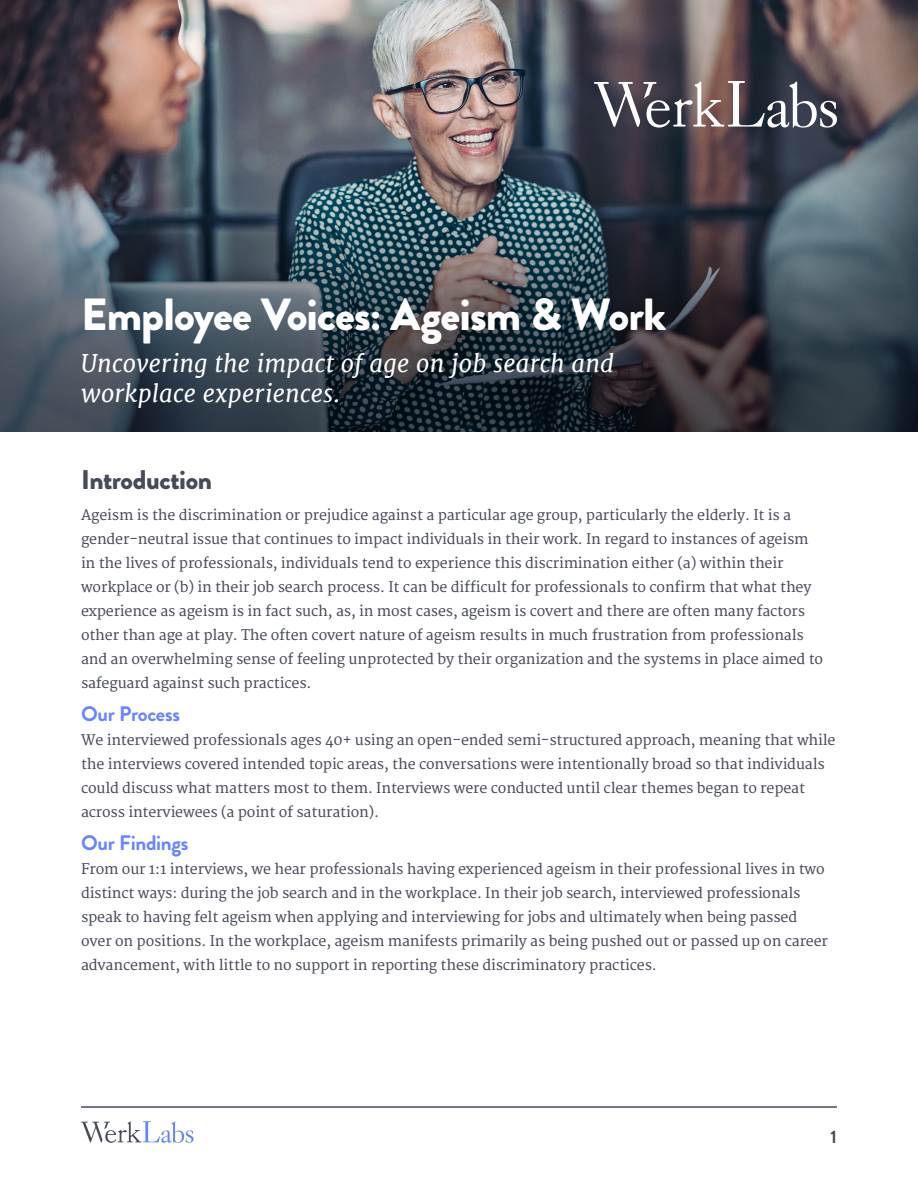
<style>
.page{position:relative;width:918px;height:1188px;background:#fff}
.page>*{position:absolute;margin:0;border:0;box-sizing:border-box;transform-origin:0 0}
.t1{font:900 45px "Brandon Grotesque";letter-spacing:-.02em;color:#fff}
.t2{font:900 27px "Brandon Grotesque";letter-spacing:-.015em;color:#474b59}
.t3{font:italic 24px/30px "Merriweather";letter-spacing:.01em;color:#fff}
.t4{font:700 21px "Brandon Grotesque";letter-spacing:-.015em;color:#6685ff}
.t5{font:700 18px "Brandon Grotesque";color:#474b59}
.t6{font:14.25px/24px "Merriweather";letter-spacing:-.01em;color:#474b59}
</style>
<div class="page">
<hr style="left:81px;top:1106px;width:756px;height:2px;background:#474b59">
<svg style="left:81px;top:1121px;width:113px;height:22px"></svg>
<div style="left:0;top:0;width:918px;height:435px;background:#222530;opacity:.75"></div>
<svg style="left:594px;top:81px;width:243px;height:47px"></svg>
<h1 class="t1" style="left:81px;top:283px;width:587px">Employee Voices: Ageism &amp; Work</h1>
<h3 class="t3" style="left:81px;top:349px;width:535px">Uncovering the impact of age on job search and workplace experiences.</h3>
<h2 class="t2" style="left:81px;top:461px;width:133px">Introduction</h2>
<p class="t6" style="left:81px;top:503px;width:744px">Ageism is the discrimination or prejudice against a particular age group, particularly the elderly. It is a gender-neutral issue that continues to impact individuals in their work. In regard to instances of ageism in the lives of professionals, individuals tend to experience this discrimination either (a) within their workplace or (b) in their job search process. It can be difficult for professionals to confirm that what they experience as ageism is in fact such, as, in most cases, ageism is covert and there are often many factors other than age at play. The often covert nature of ageism results in much frustration from professionals and an overwhelming sense of feeling unprotected by their organization and the systems in place aimed to safeguard against such practices.</p>
<h3 class="t4" style="left:81px;top:699px;width:101px">Our Process</h3>
<p class="t6" style="left:81px;top:728px;width:756px">We interviewed professionals ages 40+ using an open-ended semi-structured approach, meaning that while the interviews covered intended topic areas, the conversations were intentionally broad so that individuals could discuss what matters most to them. Interviews were conducted until clear themes began to repeat across interviewees (a point of saturation).</p>
<h3 class="t4" style="left:81px;top:828px;width:109px">Our Findings</h3>
<p class="t6" style="left:81px;top:857px;width:749px">From our 1:1 interviews, we hear professionals having experienced ageism in their professional lives in two distinct ways: during the job search and in the workplace. In their job search, interviewed professionals speak to having felt ageism when applying and interviewing for jobs and ultimately when being passed over on positions. In the workplace, ageism manifests primarily as being pushed out or passed up on career advancement, with little to no support in reporting these discriminatory practices.</p>
<p class="t5" style="left:831px;top:1124px;width:8px">1</p>
</div>
